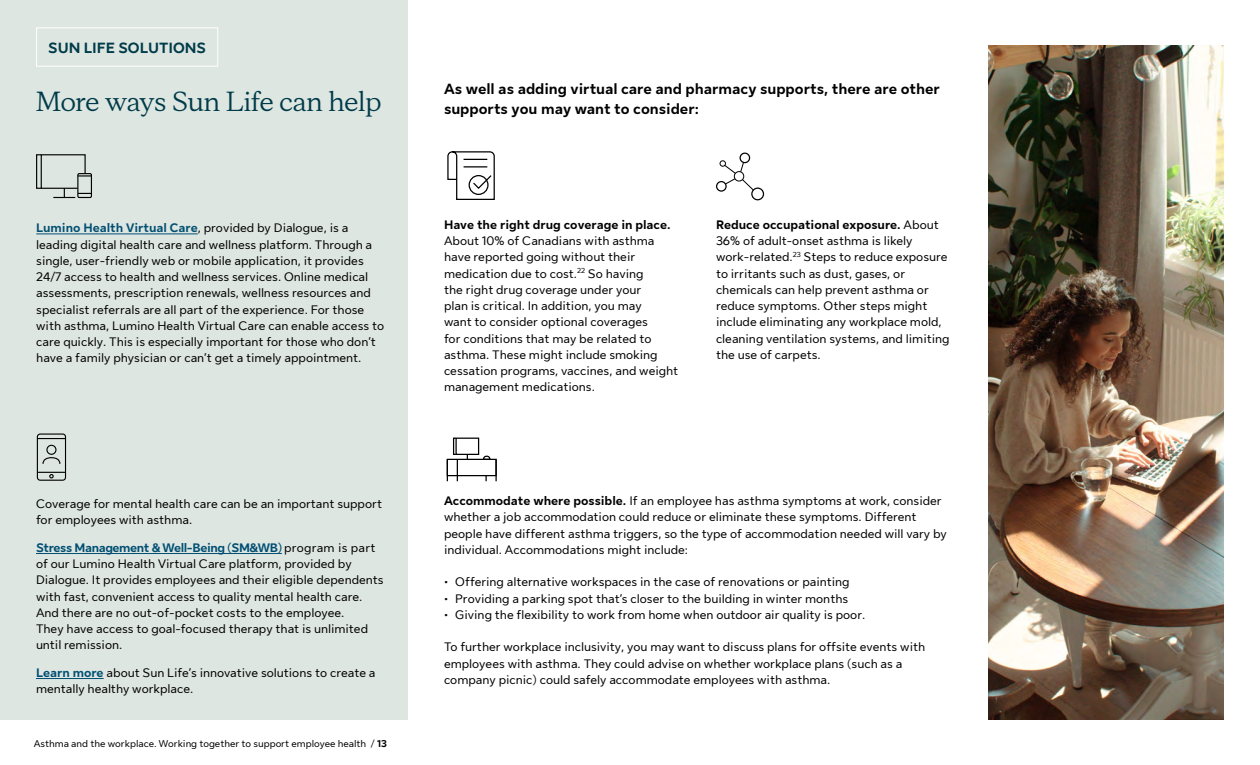
<style>
.page{position:relative;width:1260px;height:765px;background:#fff}
.page>*{position:absolute;margin:0;border:0;box-sizing:border-box;transform-origin:0 0}
.t1{font:27.5px "Sun Life New Display";color:#003b49}
.t2{font:700 15px/20px "Sun Life New Text";color:#000}
.t3{font:700 15px "Sun Life New Text";color:#003b49}
.t4{font:12.5px/16.2px "Sun Life New Text";color:#000}
.t5{font:700 12.5px "Sun Life New Text";color:#000}
.t6{font:10px "Sun Life New Text";color:#000}
.s1{font-weight:700;color:#004f73}
.s2{font-weight:700}
</style>
<div class="page">
<div style="left:0;top:0;width:408px;height:720px;background:#dee6e1"></div>
<img style="left:988px;top:45px;width:236px;height:675px">
<svg style="left:447px;top:151px;width:48px;height:49px"></svg>
<div style="left:469px;top:175px;width:20px;height:20px;border:1px solid #000;border-radius:50%"></div>
<svg style="left:482px;top:455px;width:9px;height:4px"></svg>
<div style="left:455px;top:438px;width:24px;height:17px;border:1px solid #000"></div>
<div style="left:453px;top:438px;width:4px;height:17px;border:1px solid #000"></div>
<div style="left:447px;top:459px;width:50px;height:17px;border:1px solid #000"></div>
<svg style="left:457px;top:459px;width:1px;height:22px"></svg>
<hr style="left:495px;top:459px;width:2px;height:22px;background:#000">
<svg style="left:447px;top:459px;width:1px;height:22px"></svg>
<div style="left:751px;top:188px;width:13px;height:12px;border:1px solid #000;border-radius:50%"></div>
<svg style="left:716px;top:152px;width:39px;height:40px"></svg>
<div style="left:36px;top:154px;width:6px;height:35px;border:1px solid #000"></div>
<div style="left:77px;top:173px;width:15px;height:25px;border:1px solid #000"></div>
<svg style="left:40px;top:154px;width:51px;height:44px"></svg>
<div style="left:37px;top:433px;width:29px;height:48px;border:1px solid #000;border-radius:3px"></div>
<svg style="left:37px;top:438px;width:29px;height:1px"></svg>
<svg style="left:42px;top:457px;width:19px;height:7px"></svg>
<div style="left:46px;top:445px;width:11px;height:10px;border:1px solid #000;border-radius:50%"></div>
<svg style="left:37px;top:472px;width:29px;height:7px"></svg>
<div style="left:36px;top:28px;width:182px;height:39px;border:1px solid #fff"></div>
<hr style="left:36px;top:234px;width:162px;height:1px;background:#004f73">
<hr style="left:36px;top:553px;width:246px;height:1px;background:#004f73">
<hr style="left:36px;top:678px;width:68px;height:1px;background:#004f73">
<p class="t3" style="left:48px;top:37px;width:160px">SUN LIFE SOLUTIONS</p>
<h1 class="t1" style="left:36px;top:83px;width:346px">More ways Sun Life can help</h1>
<p class="t4" style="left:36px;top:219px;width:349px"><span class="s1">Lumino Health Virtual Care</span>, provided by Dialogue, is a leading digital health care and wellness platform. Through a single, user-friendly web or mobile application, it provides 24/7 access to health and wellness services. Online medical assessments, prescription renewals, wellness resources and specialist referrals are all part of the experience. For those with asthma, Lumino Health Virtual Care can enable access to care quickly. This is especially important for those who don’t have a family physician or can’t get a timely appointment.</p>
<p class="t4" style="left:36px;top:495px;width:348px">Coverage for mental health care can be an important support for employees with asthma.</p>
<p class="t4" style="left:36px;top:539px;width:349px"><span class="s1">Stress Management &amp; Well-Being (SM&amp;WB)</span> program is part of our Lumino Health Virtual Care platform, provided by Dialogue. It provides employees and their eligible dependents with fast, convenient access to quality mental health care.<br>And there are no out-of-pocket costs to the employee.<br>They have access to goal-focused therapy that is unlimited until remission.</p>
<p class="t4" style="left:36px;top:664px;width:341px"><span class="s1">Learn more</span> about Sun Life’s innovative solutions to create a mentally healthy workplace.</p>
<p class="t6" style="left:34px;top:736px;width:355px">Asthma and the workplace. Working together to support employee health / <span class="s2">13</span></p>
<p class="t2" style="left:444px;top:78px;width:498px">As well as adding virtual care and pharmacy supports, there are other supports you may want to consider:</p>
<p class="t5" style="left:444px;top:216px;width:228px">Have the right drug coverage in place.</p>
<p class="t4" style="left:444px;top:232px;width:236px">About 10% of Canadians with asthma have reported going without their medication due to cost.<sup>22</sup> So having<br>the right drug coverage under your<br>plan is critical. In addition, you may<br>want to consider optional coverages<br>for conditions that may be related to asthma. These might include smoking cessation programs, vaccines, and weight management medications.</p>
<p class="t4" style="left:716px;top:216px;width:235px"><span class="s2">Reduce occupational exposure.</span> About 36% of adult-onset asthma is likely work-related.<sup>23</sup> Steps to reduce exposure to irritants such as dust, gases, or chemicals can help prevent asthma or reduce symptoms. Other steps might include eliminating any workplace mold, cleaning ventilation systems, and limiting the use of carpets.</p>
<p class="t4" style="left:444px;top:492px;width:504px"><span class="s2">Accommodate where possible.</span> If an employee has asthma symptoms at work, consider whether a job accommodation could reduce or eliminate these symptoms. Different people have different asthma triggers, so the type of accommodation needed will vary by individual. Accommodations might include:</p>
<p class="t4" style="left:444px;top:573px;width:407px">• Offering alternative workspaces in the case of renovations or painting</p>
<p class="t4" style="left:444px;top:589px;width:406px">• Providing a parking spot that’s closer to the building in winter months</p>
<p class="t4" style="left:444px;top:606px;width:423px">• Giving the flexibility to work from home when outdoor air quality is poor.</p>
<p class="t4" style="left:444px;top:638px;width:483px">To further workplace inclusivity, you may want to discuss plans for offsite events with employees with asthma. They could advise on whether workplace plans (such as a company picnic) could safely accommodate employees with asthma.</p>
</div>
